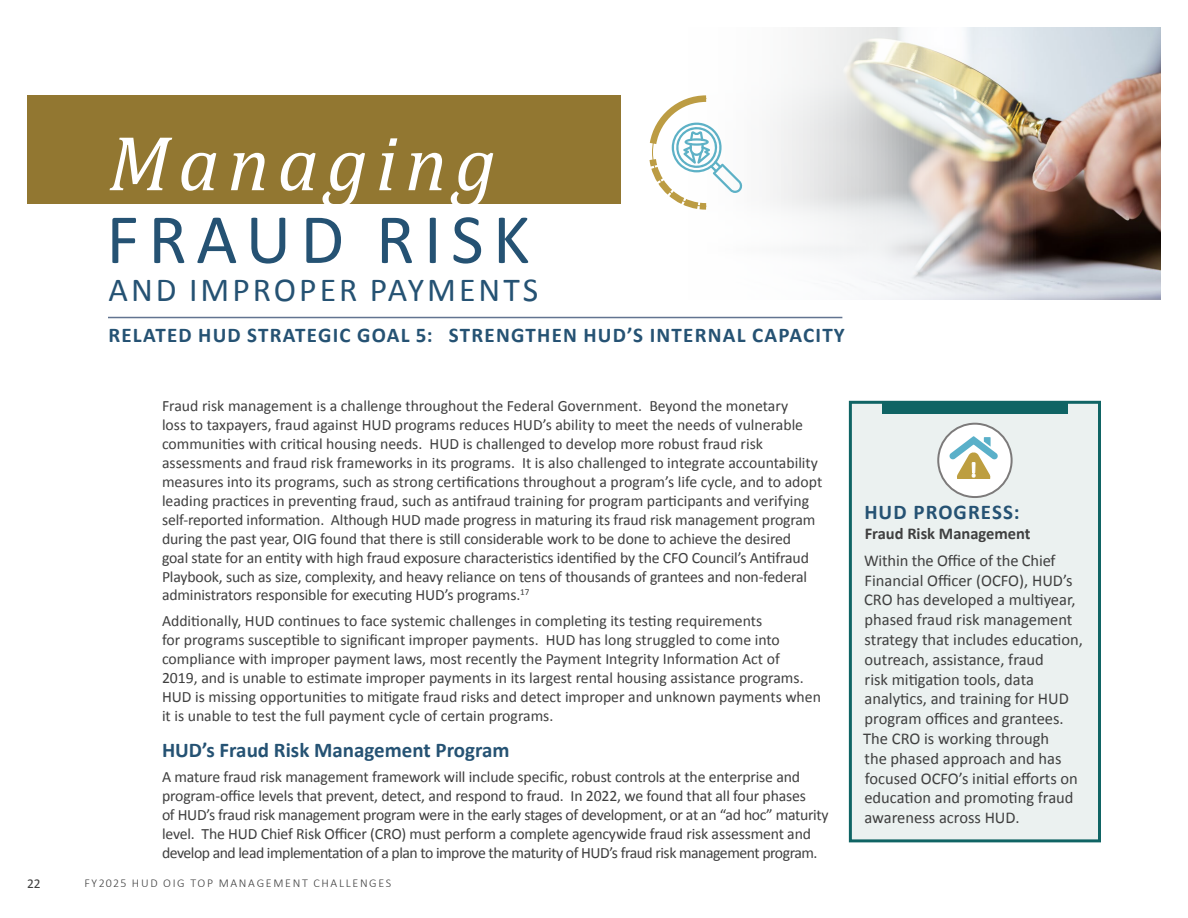
<style>
.page{position:relative;width:1188px;height:918px;background:#fff}
.page>*{position:absolute;margin:0;border:0;box-sizing:border-box;transform-origin:0 0}
.t1{font:italic 78.75px "Cambria";letter-spacing:.1em;color:#fff}
.t2{font:71.25px "Calibri";letter-spacing:.13em;color:#255273}
.t3{font:33.75px "Calibri";letter-spacing:.09em;color:#255273}
.t4{font:700 21px "Calibri";letter-spacing:.05em;color:#255273}
.t5{font:700 21px "Calibri";color:#255273}
.t6{font:16.5px/19.8px "Calibri";color:#3f3f3f}
.t7{font:700 16.5px "Calibri";color:#3f3f3f}
.t8{font:15.75px/18.9px "Calibri";letter-spacing:-.01em;color:#3f3f3f}
.t9{font:13.5px "Calibri";color:#3f3f3f}
.t10{font:300 12px "Calibri";letter-spacing:.14em;color:#3f3f3f}
</style>
<div class="page">
<img style="left:1129px;top:27px;width:32px;height:273px">
<svg style="left:184px;top:27px;width:945px;height:273px"></svg>
<div style="left:27px;top:96px;width:594px;height:108px;background:#927731"></div>
<hr style="left:108px;top:317px;width:734px;height:1px;background:#627490">
<div style="left:849px;top:401px;width:252px;height:441px;background:#ebf1f0;border:3px solid #0f6464"></div>
<div style="left:882px;top:401px;width:186px;height:13px;background:#0f6464"></div>
<svg style="left:645px;top:95px;width:98px;height:118px"></svg>
<div style="left:938px;top:424px;width:74px;height:73px;background:#fff;border-radius:50%"></div>
<div style="left:937px;top:423px;width:76px;height:75px;border:2px solid #7c7a7a;border-radius:50%"></div>
<svg style="left:950px;top:436px;width:48px;height:43px"></svg>
<h2 class="t1" style="left:108px;top:108px;width:390px">Managing</h2>
<h2 class="t2" style="left:106px;top:190px;width:425px">FRAUD RISK</h2>
<h2 class="t3" style="left:109px;top:266px;width:431px">AND IMPROPER PAYMENTS</h2>
<h3 class="t4" style="left:108px;top:321px;width:738px">RELATED HUD STRATEGIC GOAL 5: STRENGTHEN HUD’S INTERNAL CAPACITY</h3>
<p class="t8" style="left:162px;top:396px;width:662px">Fraud risk management is a challenge throughout the Federal Government. Beyond the monetary<br>loss to taxpayers, fraud against HUD programs reduces HUD’s ability to meet the needs of vulnerable communities with critical housing needs. HUD is challenged to develop more robust fraud risk assessments and fraud risk frameworks in its programs. It is also challenged to integrate accountability measures into its programs, such as strong certifications throughout a program’s life cycle, and to adopt leading practices in preventing fraud, such as antifraud training for program participants and verifying self-reported information. Although HUD made progress in maturing its fraud risk management program during the past year, OIG found that there is still considerable work to be done to achieve the desired<br>goal state for an entity with high fraud exposure characteristics identified by the CFO Council’s Antifraud Playbook, such as size, complexity, and heavy reliance on tens of thousands of grantees and non-federal administrators responsible for executing HUD’s programs.<sup>17</sup></p>
<p class="t8" style="left:162px;top:611px;width:661px">Additionally, HUD continues to face systemic challenges in completing its testing requirements<br>for programs susceptible to significant improper payments. HUD has long struggled to come into compliance with improper payment laws, most recently the Payment Integrity Information Act of<br>2019, and is unable to estimate improper payments in its largest rental housing assistance programs.<br>HUD is missing opportunities to mitigate fraud risks and detect improper and unknown payments when it is unable to test the full payment cycle of certain programs.</p>
<h4 class="t5" style="left:162px;top:735px;width:349px">HUD’s Fraud Risk Management Program</h4>
<p class="t8" style="left:162px;top:767px;width:668px">A mature fraud risk management framework will include specific, robust controls at the enterprise and program-office levels that prevent, detect, and respond to fraud. In 2022, we found that all four phases<br>of HUD’s fraud risk management program were in the early stages of development, or at an “ad hoc” maturity level. The HUD Chief Risk Officer (CRO) must perform a complete agencywide fraud risk assessment and develop and lead implementation of a plan to improve the maturity of HUD’s fraud risk management program.</p>
<p class="t9" style="left:27px;top:874px;width:15px">22</p>
<p class="t10" style="left:84px;top:876px;width:308px">FY2025 HUD OIG TOP MANAGEMENT CHALLENGES</p>
<h4 class="t4" style="left:864px;top:498px;width:157px">HUD PROGRESS:</h4>
<h4 class="t7" style="left:865px;top:522px;width:167px">Fraud Risk Management</h4>
<p class="t6" style="left:863px;top:550px;width:221px">Within the Office of the Chief<br>Financial Officer (OCFO), HUD’s<br>CRO has developed a multiyear, phased fraud risk management strategy that includes education, outreach, assistance, fraud<br>risk mitigation tools, data analytics, and training for HUD program offices and grantees.<br>The CRO is working through<br>the phased approach and has focused OCFO’s initial efforts on education and promoting fraud awareness across HUD.</p>
</div>
